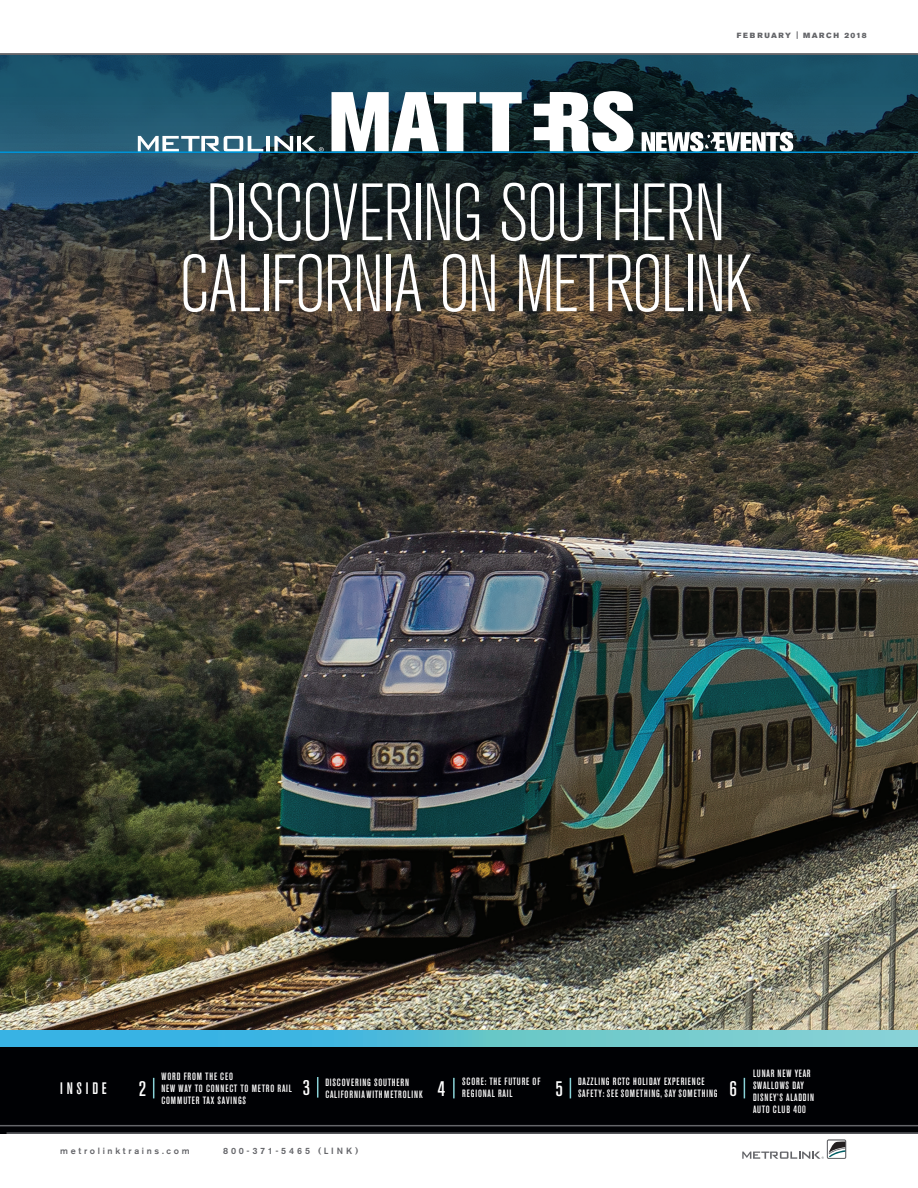
<style>
.page{position:relative;width:918px;height:1188px;background:#fff}
.page>*{position:absolute;margin:0;border:0;box-sizing:border-box;transform-origin:0 0}
.t1{font:300 condensed 80.25px/71.1px "Akzidenz Grotesk BE";letter-spacing:-.025em;color:#fff;text-align:center}
.t2{font:500 condensed 21px "Akzidenz Grotesk BE";color:#fff}
.t3{font:500 condensed 16.5px "Akzidenz Grotesk BE";letter-spacing:.22em;color:#fff}
.t4{font:500 condensed 10.5px/12px "Akzidenz Grotesk BE";letter-spacing:.08em;color:#fff}
.t5{font:500 9px "Akzidenz Grotesk BE";letter-spacing:.3em;color:#646569}
.t6{font:500 9px "Akzidenz Grotesk BE";letter-spacing:.32em;color:#646569}
.t7{font:7.5px "Akzidenz Grotesk BE Super";letter-spacing:.19em;color:#646569}
.t8{font:7.5px "Akzidenz Grotesk BE Super";letter-spacing:.21em;color:#646569}
</style>
<div class="page">
<img style="left:0;top:55px;width:918px;height:975px">
<div style="left:0;top:1030px;width:918px;height:104px;background:#000104"></div>
<svg style="left:0;top:1030px;width:918px;height:16px;background:#5ac0d7"></svg>
<svg style="left:153px;top:1078px;width:1px;height:20px"></svg>
<hr style="left:453px;top:1078px;width:2px;height:20px;background:#8ad3d8">
<svg style="left:570px;top:1078px;width:1px;height:20px"></svg>
<svg style="left:317px;top:1077px;width:1px;height:21px"></svg>
<svg style="left:744px;top:1078px;width:1px;height:20px"></svg>
<svg style="left:138px;top:136px;width:125px;height:16px"></svg>
<hr style="left:267px;top:136px;width:3px;height:16px;background:#fff">
<svg style="left:274px;top:136px;width:19px;height:16px"></svg>
<hr style="left:297px;top:136px;width:4px;height:16px;background:#fff">
<svg style="left:302px;top:136px;width:22px;height:16px"></svg>
<svg style="left:642px;top:132px;width:151px;height:20px"></svg>
<svg style="left:534px;top:91px;width:99px;height:61px"></svg>
<svg style="left:332px;top:92px;width:190px;height:60px"></svg>
<hr style="left:7px;top:1132px;width:911px;height:2px;background:#646569">
<hr style="left:0;top:53px;width:918px;height:2px;background:#646569">
<hr style="left:0;top:1125px;width:918px;height:1px;background:#646569">
<svg style="left:742px;top:1140px;width:104px;height:19px"></svg>
<hr style="left:0;top:152px;width:918px;height:1px;background:#00b5e6">
<p class="t7" style="left:796px;top:30px;width:3px">|</p>
<p class="t7" style="left:803px;top:31px;width:37px">MARCH</p>
<p class="t8" style="left:737px;top:31px;width:56px">FEBRUARY</p>
<p class="t7" style="left:844px;top:31px;width:24px">2018</p>
<p class="t1" style="left:179px;top:179px;width:574px">DISCOVERING SOUTHERN<br>CALIFORNIA ON METROLINK</p>
<p class="t2" style="left:303px;top:1076px;width:9px">3</p>
<p class="t4" style="left:325px;top:1076px;width:85px">DISCOVERING SOUTHERN</p>
<p class="t4" style="left:753px;top:1067px;width:63px">LUNAR NEW YEAR<br>SWALLOWS DAY<br>DISNEY S’ ALADDIN<br>AUTO CLUB 400</p>
<p class="t3" style="left:60px;top:1079px;width:48px">INSIDE</p>
<p class="t4" style="left:161px;top:1070px;width:132px">WORD FROM THE CEO<br>NEW WAY TO CONNECT TO METRO RAIL<br>COMMUTER TAX SAVINGS</p>
<p class="t4" style="left:462px;top:1076px;width:80px">SCORE: THE FUTURE OF</p>
<p class="t2" style="left:438px;top:1077px;width:9px">4</p>
<p class="t4" style="left:578px;top:1075px;width:128px">DAZZLING RCTC HOLIDAY EXPERIENCE</p>
<p class="t2" style="left:730px;top:1077px;width:9px">6</p>
<p class="t2" style="left:139px;top:1077px;width:9px">2</p>
<p class="t2" style="left:556px;top:1077px;width:9px">5</p>
<p class="t4" style="left:462px;top:1088px;width:52px">REGIONAL RAIL</p>
<p class="t4" style="left:578px;top:1087px;width:141px">SAFETY: SEE SOMETHING, SAY SOMETHING</p>
<p class="t4" style="left:325px;top:1088px;width:99px">CALIFORNIAWITHMETROLINK</p>
<p class="t5" style="left:60px;top:1145px;width:131px">metrolinktrains.com</p>
<p class="t6" style="left:223px;top:1145px;width:89px">800-371-5465</p>
<p class="t5" style="left:318px;top:1145px;width:42px">(LINK(</p>
</div>
